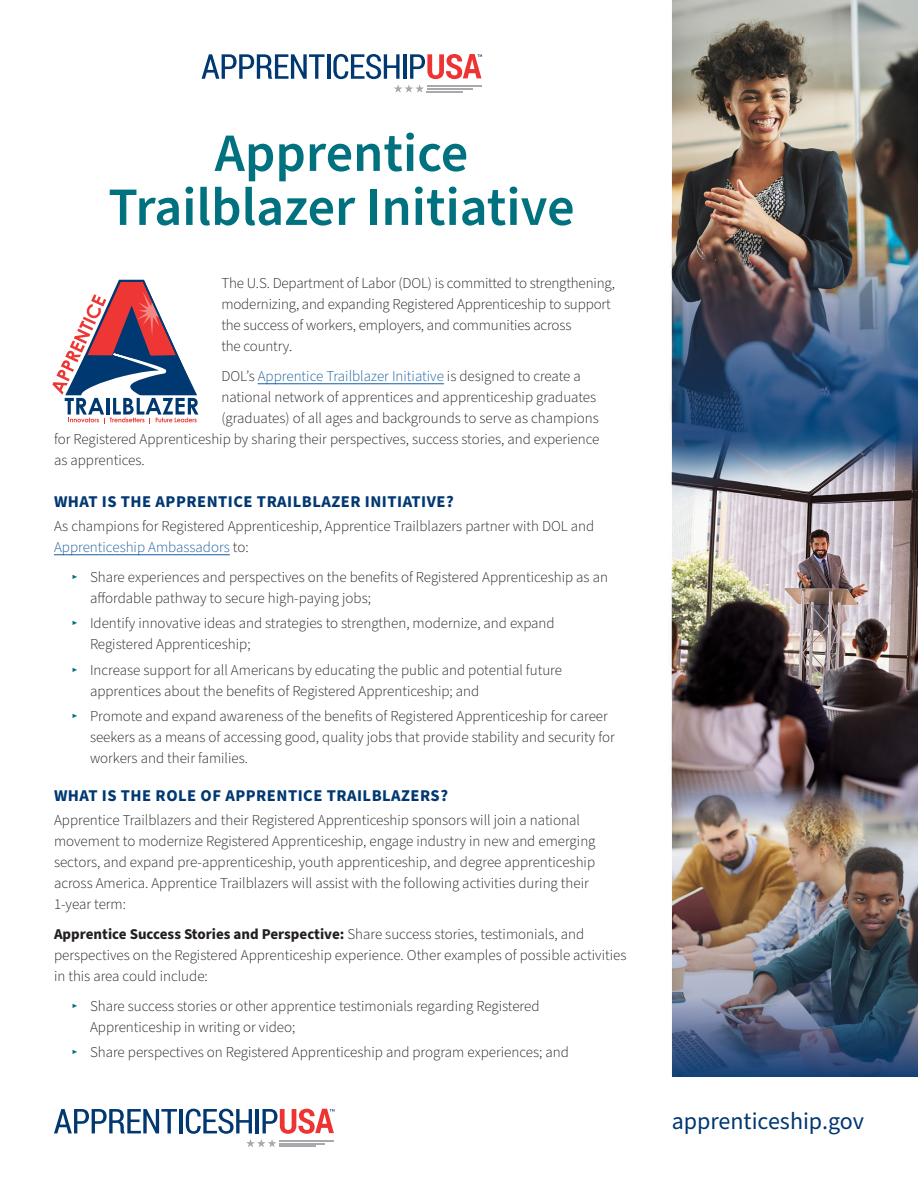
<style>
.page{position:relative;width:918px;height:1188px;background:#fff}
.page>*{position:absolute;margin:0;border:0;box-sizing:border-box;transform-origin:0 0}
.t1{font:600 54px/54px "Source Sans Pro";color:#00717f;text-align:center}
.t2{font:24px "Source Sans Pro";color:#013871}
.t3{font:700 16.5px "Source Sans Pro";letter-spacing:.03em;color:#013871}
.BodyText1__6{font:300 15px/21px "Source Sans Pro";color:#231f20}
.BodyText1_wDropCap{font:300 15px/21px "Source Sans Pro";letter-spacing:-.01em;color:#231f20}
.BodyText1__6-2{font:300 15px "Source Sans Pro";color:#175d9e}
.s1{color:#231f20}
.s2{color:#175d9e}
.s3{font-weight:400;font-size:9px;color:#00717f}
.s4{font-weight:700}
</style>
<div class="page">
<img style="left:670px;top:0;width:248px;height:1076px">
<svg style="left:202px;top:54px;width:123px;height:25px"></svg>
<hr style="left:327px;top:54px;width:3px;height:25px;background:#013871">
<svg style="left:333px;top:54px;width:149px;height:39px"></svg>
<hr style="left:258px;top:383px;width:186px;height:1px;background:#175d9e">
<hr style="left:54px;top:554px;width:176px;height:1px;background:#175d9e">
<svg style="left:52px;top:279px;width:147px;height:145px"></svg>
<svg style="left:54px;top:1109px;width:123px;height:24px"></svg>
<hr style="left:179px;top:1109px;width:4px;height:24px;background:#013871">
<svg style="left:186px;top:1109px;width:148px;height:38px"></svg>
<h1 class="t1" style="left:108px;top:128px;width:468px">Apprentice<br>Trailblazer Initiative</h1>
<p class="BodyText1_wDropCap" style="left:221px;top:273px;width:395px">The U.S. Department of Labor (DOL) is committed to strengthening, modernizing, and expanding Registered Apprenticeship to support the success of workers, employers, and communities across<br>the country.</p>
<p class="BodyText1__6-2" style="left:221px;top:366px;width:361px"><span class="s1">DOL’s</span> Apprentice Trailblazer Initiative <span class="s1">is designed to create a</span></p>
<p class="BodyText1__6" style="left:221px;top:387px;width:376px">national network of apprentices and apprenticeship graduates</p>
<p class="BodyText1__6" style="left:221px;top:408px;width:379px">(graduates) of all ages and backgrounds to serve as champions</p>
<p class="BodyText1__6" style="left:54px;top:429px;width:547px">for Registered Apprenticeship by sharing their perspectives, success stories, and experience</p>
<p class="BodyText1__6" style="left:54px;top:450px;width:92px">as apprentices.</p>
<h2 class="t3" style="left:54px;top:490px;width:401px">WHAT IS THE APPRENTICE TRAILBLAZER INITIATIVE?</h2>
<p class="BodyText1__6" style="left:54px;top:516px;width:542px">As champions for Registered Apprenticeship, Apprentice Trailblazers partner with DOL and<br><span class="s2">Apprenticeship Ambassadors</span> to:</p>
<p class="BodyText1__6" style="left:90px;top:567px;width:520px;text-indent:-18px"><span class="s3">▶</span> Share experiences and perspectives on the benefits of Registered Apprenticeship as an affordable pathway to secure high-paying jobs;</p>
<p class="BodyText1__6" style="left:90px;top:613px;width:466px;text-indent:-18px"><span class="s3">▶</span> Identify innovative ideas and strategies to strengthen, modernize, and expand<br>Registered Apprenticeship;</p>
<p class="BodyText1__6" style="left:90px;top:660px;width:474px;text-indent:-18px"><span class="s3">▶</span> Increase support for all Americans by educating the public and potential future apprentices about the benefits of Registered Apprenticeship; and</p>
<p class="BodyText1__6" style="left:90px;top:706px;width:526px;text-indent:-18px"><span class="s3">▶</span> Promote and expand awareness of the benefits of Registered Apprenticeship for career seekers as a means of accessing good, quality jobs that provide stability and security for workers and their families.</p>
<h2 class="t3" style="left:54px;top:784px;width:396px">WHAT IS THE ROLE OF APPRENTICE TRAILBLAZERS?</h2>
<p class="BodyText1__6" style="left:54px;top:810px;width:543px">Apprentice Trailblazers and their Registered Apprenticeship sponsors will join a national movement to modernize Registered Apprenticeship, engage industry in new and emerging sectors, and expand pre-apprenticeship, youth apprenticeship, and degree apprenticeship across America. Apprentice Trailblazers will assist with the following activities during their 1-year term:</p>
<p class="BodyText1__6" style="left:54px;top:924px;width:574px"><span class="s4">Apprentice Success Stories and Perspective:</span> Share success stories, testimonials, and perspectives on the Registered Apprenticeship experience. Other examples of possible activities in this area could include:</p>
<p class="BodyText1__6" style="left:90px;top:996px;width:451px;text-indent:-18px"><span class="s3">▶</span> Share success stories or other apprentice testimonials regarding Registered<br>Apprenticeship in writing or video;</p>
<p class="BodyText1__6" style="left:72px;top:1042px;width:498px"><span class="s3">▶</span> Share perspectives on Registered Apprenticeship and program experiences; and</p>
<p class="t2" style="left:672px;top:1105px;width:194px">apprenticeship.gov</p>
</div>
